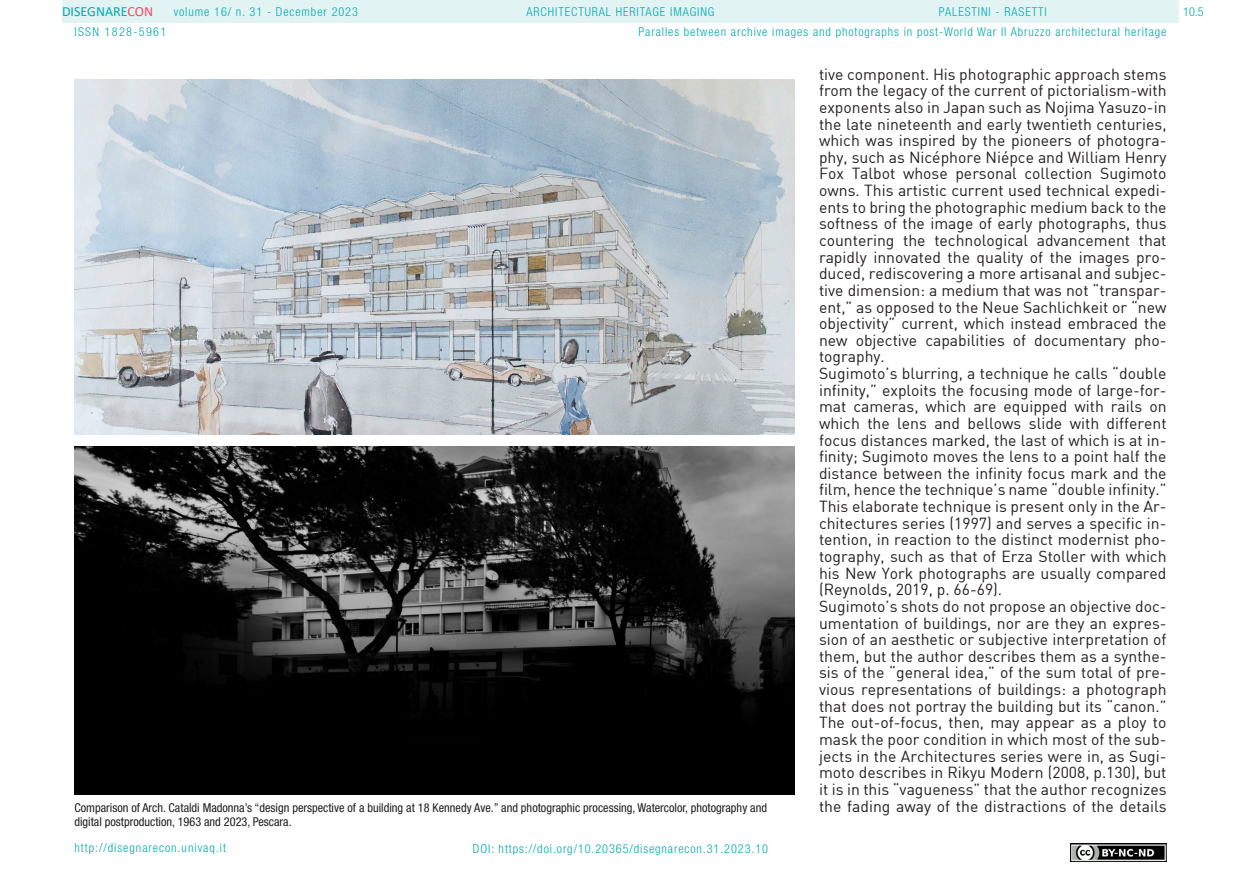
<style>
.page{position:relative;width:1241px;height:893px;background:#fff}
.page>*{position:absolute;margin:0;border:0;box-sizing:border-box;transform-origin:0 0}
.t1{font:15.75px/16.6px "DIN";color:#231f20}
.t2{font:14px "Calibri";color:#00aaad}
.t3{font:300 condensed 12.25px "Helvetica Neue LT Std";letter-spacing:.075em;color:#00aaad}
.t4{font:condensed 12.25px "Helvetica Neue LT Std";color:#231f20}
.t5{font:300 condensed 12.25px "Helvetica Neue LT Std";letter-spacing:.11em;color:#00aaad}
.s1{color:#f24862}
</style>
<div class="page">
<div style="left:62px;top:0;width:1116px;height:23px;background:#e2f3f4"></div>
<img style="left:1070px;top:843px;width:96px;height:18px">
<img style="left:74px;top:80px;width:720px;height:354px">
<img style="left:74px;top:447px;width:720px;height:347px">
<p class="t2" style="left:62px;top:2px;width:93px">DISEGNARE<span class="s1">CON</span></p>
<p class="t3" style="left:938px;top:5px;width:109px">PALESTINI - RASETTI</p>
<p class="t3" style="left:174px;top:5px;width:186px">volume 16/ n. 31 - December 2023</p>
<p class="t3" style="left:526px;top:5px;width:189px">ARCHITECTURAL HERITAGE IMAGING</p>
<p class="t5" style="left:74px;top:24px;width:93px">ISSN 1828-5961</p>
<p class="t3" style="left:638px;top:25px;width:529px">Paralles between archive images and photographs in post-World War II Abruzzo architectural heritage</p>
<p class="t1" style="left:819px;top:65px;width:349px">tive component. His photographic approach stems from the legacy of the current of pictorialism-with exponents also in Japan such as Nojima Yasuzo-in the late nineteenth and early twentieth centuries, which was inspired by the pioneers of photogra&shy;phy, such as Nicéphore Niépce and William Henry Fox Talbot whose personal collection Sugimoto owns. This artistic current used technical expedi&shy;ents to bring the photographic medium back to the softness of the image of early photographs, thus countering the technological advancement that rapidly innovated the quality of the images pro&shy;duced, rediscovering a more artisanal and subjec&shy;tive dimension: a medium that was not “transpar&shy;ent,” as opposed to the Neue Sachlichkeit or “new objectivity” current, which instead embraced the new objective capabilities of documentary pho&shy;tography.<br>Sugimoto’s blurring, a technique he calls “double infinity,” exploits the focusing mode of large-for&shy;mat cameras, which are equipped with rails on which the lens and bellows slide with different focus distances marked, the last of which is at in&shy;finity; Sugimoto moves the lens to a point half the distance between the infinity focus mark and the film, hence the technique’s name “double infinity.” This elaborate technique is present only in the Ar&shy;chitectures series (1997) and serves a specific in&shy;tention, in reaction to the distinct modernist pho&shy;tography, such as that of Erza Stoller with which his New York photographs are usually compared (Reynolds, 2019, p. 66-69).<br>Sugimoto’s shots do not propose an objective doc&shy;umentation of buildings, nor are they an expres&shy;sion of an aesthetic or subjective interpretation of them, but the author describes them as a synthe&shy;sis of the “general idea,” of the sum total of pre&shy;vious representations of buildings: a photograph that does not portray the building but its “canon.” The out-of-focus, then, may appear as a ploy to mask the poor condition in which most of the sub&shy;jects in the Architectures series were in, as Sugi&shy;moto describes in Rikyu Modern (2008, p.130), but it is in this “vagueness” that the author recognizes</p>
<p class="t4" style="left:74px;top:800px;width:694px">Comparison of Arch. Cataldi Madonna’s “design perspective of a building at 18 Kennedy Ave.” and photographic processing, Watercolor, photography and</p>
<p class="t1" style="left:819px;top:797px;width:349px">the fading away of the distractions of the details</p>
<p class="t4" style="left:74px;top:814px;width:219px">digital postproduction, 1963 and 2023, Pescara.</p>
<p class="t3" style="left:74px;top:841px;width:153px">http://disegnarecon.univaq.it</p>
<p class="t3" style="left:473px;top:842px;width:296px">DOI: https://doi.org/10.20365/disegnarecon.31.2023.10</p>
<p class="t3" style="left:1182px;top:5px;width:22px">10.5</p>
</div>
